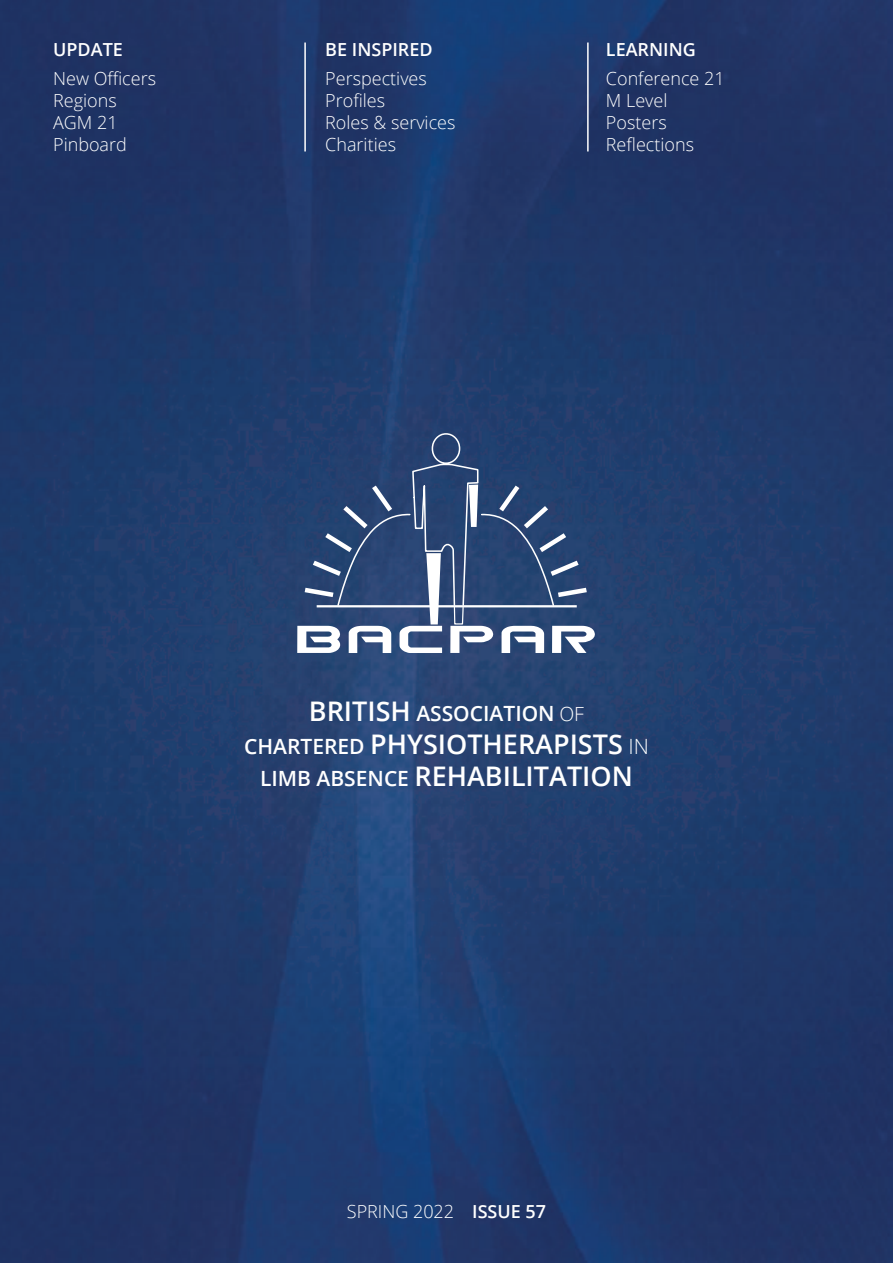
<style>
.page{position:relative;width:893px;height:1263px;background:#fff}
.page>*{position:absolute;margin:0;border:0;box-sizing:border-box;transform-origin:0 0}
.t1{font:600 27px/32.2px "Open Sans";color:#fff;text-align:center}
.t2{font:600 21px "Open Sans";color:#fff}
.t3{font:300 18px/21.8px "Open Sans";color:#fff}
.t4{font:600 18px "Open Sans";color:#fff}
.s1{font-size:27px}
.s2{font-weight:300;font-size:19.5px}
.s3{font-size:21px}
.s4{font-weight:300;font-size:21px}
.s5{font-weight:600}
</style>
<div class="page">
<img style="left:0;top:0;width:893px;height:1263px">
<svg style="left:297px;top:485px;width:299px;height:168px;fill:#294472"></svg>
<svg style="left:336px;top:432px;width:219px;height:193px;background:#38527c"></svg>
<hr style="left:304px;top:43px;width:2px;height:108px;background:#fff">
<hr style="left:587px;top:43px;width:2px;height:108px;background:#fff">
<p class="t4" style="left:53px;top:37px;width:71px">UPDATE</p>
<p class="t3" style="left:53px;top:67px;width:104px">New Officers<br>Regions<br>AGM 21<br>Pinboard</p>
<p class="t4" style="left:325px;top:37px;width:109px">BE INSPIRED</p>
<p class="t3" style="left:325px;top:67px;width:132px">Perspectives<br>Profiles<br>Roles &amp; services<br>Charities</p>
<p class="t4" style="left:606px;top:37px;width:91px">LEARNING</p>
<p class="t3" style="left:606px;top:67px;width:120px">Conference 21<br>M Level<br>Posters<br>Reflections</p>
<p class="t2" style="left:309px;top:699px;width:277px"><span class="s1">BRITISH</span> ASSOCIATION <span class="s2">OF</span></p>
<h1 class="t1" style="left:244px;top:727px;width:406px"><span class="s3">CHARTERED</span> PHYSIOTHERAPISTS <span class="s4">IN<br></span><span class="s3">LIMB ABSENCE</span> REHABILITATION</h1>
<p class="t3" style="left:347px;top:1200px;width:201px">SPRING 2022 <span class="s5">ISSUE 57</span></p>
</div>
